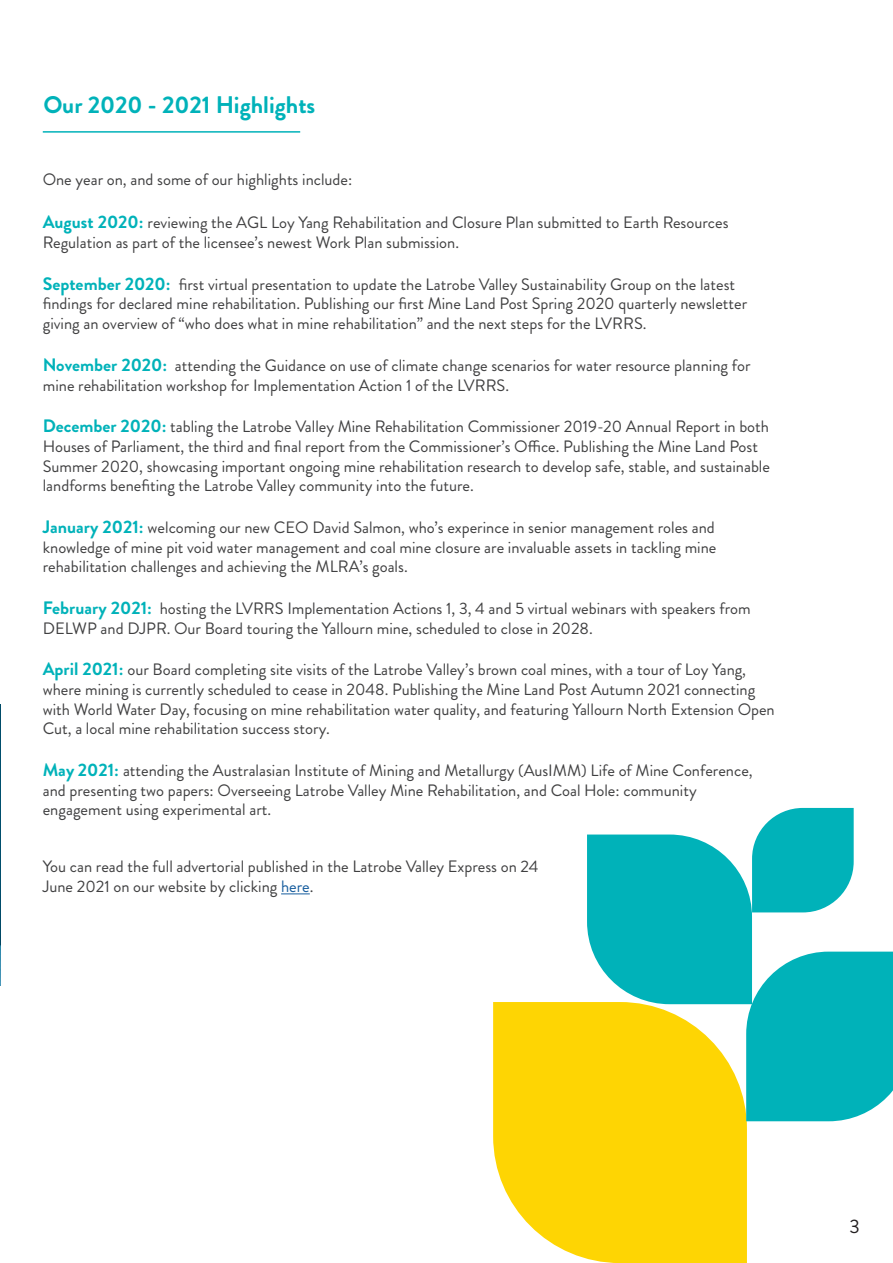
<style>
.page{position:relative;width:893px;height:1263px;background:#fff}
.page>*{position:absolute;margin:0;border:0;box-sizing:border-box;transform-origin:0 0}
.t1{font:700 24px "Brandon Grotesque";color:#00b2b9}
.t2{font:19.5px "Brandon Grotesque";color:#231f20}
.t3{font:16.5px/19.8px "Brandon Grotesque";color:#404041}
.s1{font-weight:700;font-size:18px;color:#00b2b9}
.s2{color:#175d9e}
</style>
<div class="page">
<svg style="left:493px;top:1002px;width:254px;height:261px;background:#fed815"></svg>
<svg style="left:587px;top:808px;width:306px;height:313px"></svg>
<hr style="left:43px;top:131px;width:257px;height:2px;background:#00b2b9">
<img style="left:0;top:704px;width:1px;height:281px">
<svg style="left:281px;top:893px;width:29px;height:1px"></svg>
<p class="t1" style="left:43px;top:88px;width:273px">Our 2020 - 2021 Highlights</p>
<p class="t3" style="left:43px;top:170px;width:311px">One year on, and some of our highlights include:</p>
<p class="t3" style="left:43px;top:213px;width:687px"><span class="s1">August 2020:</span> reviewing the AGL Loy Yang Rehabilitation and Closure Plan submitted to Earth Resources<br>Regulation as part of the licensee’s newest Work Plan submission.</p>
<p class="t3" style="left:43px;top:274px;width:706px"><span class="s1">September 2020:</span> first virtual presentation to update the Latrobe Valley Sustainability Group on the latest findings for declared mine rehabilitation. Publishing our first Mine Land Post Spring 2020 quarterly newsletter giving an overview of “who does what in mine rehabilitation” and the next steps for the LVRRS.</p>
<p class="t3" style="left:43px;top:355px;width:709px"><span class="s1">November 2020:</span> attending the Guidance on use of climate change scenarios for water resource planning for mine rehabilitation workshop for Implementation Action 1 of the LVRRS.</p>
<p class="t3" style="left:43px;top:417px;width:729px"><span class="s1">December 2020:</span> tabling the Latrobe Valley Mine Rehabilitation Commissioner 2019-20 Annual Report in both Houses of Parliament, the third and final report from the Commissioner’s Office. Publishing the Mine Land Post Summer 2020, showcasing important ongoing mine rehabilitation research to develop safe, stable, and sustainable landforms benefiting the Latrobe Valley community into the future.</p>
<p class="t3" style="left:43px;top:517px;width:675px;text-align:justify"><span class="s1">January 2021:</span> welcoming our new CEO David Salmon, who’s experince in senior management roles and knowledge of mine pit void water management and coal mine closure are invaluable assets in tackling mine rehabilitation challenges and achieving the MLRA’s goals.</p>
<p class="t3" style="left:43px;top:598px;width:709px"><span class="s1">February 2021:</span> hosting the LVRRS Implementation Actions 1, 3, 4 and 5 virtual webinars with speakers from<br>DELWP and DJPR. Our Board touring the Yallourn mine, scheduled to close in 2028.</p>
<p class="t3" style="left:43px;top:660px;width:733px"><span class="s1">April 2021:</span> our Board completing site visits of the Latrobe Valley’s brown coal mines, with a tour of Loy Yang, where mining is currently scheduled to cease in 2048. Publishing the Mine Land Post Autumn 2021 connecting with World Water Day, focusing on mine rehabilitation water quality, and featuring Yallourn North Extension Open Cut, a local mine rehabilitation success story.</p>
<p class="t3" style="left:43px;top:760px;width:711px"><span class="s1">May 2021:</span> attending the Australasian Institute of Mining and Metallurgy (AusIMM) Life of Mine Conference, and presenting two papers: Overseeing Latrobe Valley Mine Rehabilitation, and Coal Hole: community engagement using experimental art.</p>
<p class="t3" style="left:43px;top:857px;width:497px">You can read the full advertorial published in the Latrobe Valley Express on 24<br>June 2021 on our website by clicking <span class="s2">here</span>.</p>
<p class="t2" style="left:849px;top:1213px;width:12px">3</p>
</div>
